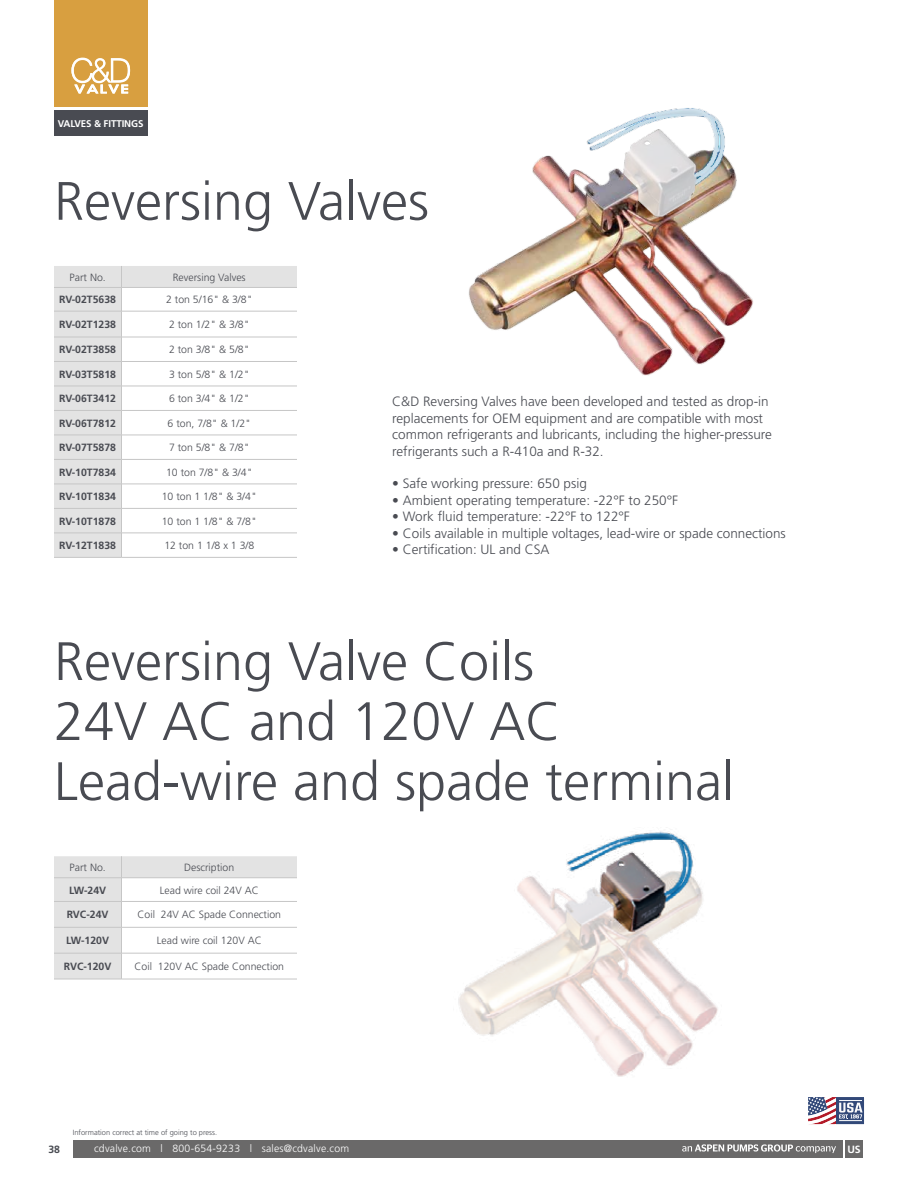
<style>
.page{position:relative;width:918px;height:1188px;background:#fff}
.page>*{position:absolute;margin:0;border:0;box-sizing:border-box;transform-origin:0 0}
.t1{font:300 54px/60px "Frutiger LT Pro";color:#494b52}
.t2{font:300 13.5px/16.5px "Frutiger LT Pro";color:#494b52}
.t3{font:300 10.5px "Frutiger LT Pro";color:#494b52}
.t4{font:700 10.5px "Frutiger LT Pro";color:#494b52}
.t5{font:300 10.5px "Frutiger LT Pro";letter-spacing:.02em;color:#fff}
.t6{font:700 10.5px "Frutiger LT Pro";color:#fff}
.t7{font:700 9.75px "Frutiger LT Pro";letter-spacing:-.01em;color:#fff}
.t8{font:300 7.5px "Frutiger LT Pro";color:#494b52}
</style>
<div class="page">
<div style="left:73px;top:1140px;width:769px;height:17px;background:#6a6969"></div>
<div style="left:846px;top:1140px;width:17px;height:17px;background:#6a6969"></div>
<div style="left:806px;top:1095px;width:60px;height:30px;border:2px solid #fff"></div>
<svg style="left:807px;top:1096px;width:56px;height:29px"></svg>
<svg style="left:682px;top:1144px;width:154px;height:9px"></svg>
<svg style="left:54px;top:0;width:94px;height:136px;background:#bf9653"></svg>
<img style="left:458px;top:831px;width:260px;height:246px">
<svg style="left:54px;top:266px;width:243px;height:291px"></svg>
<hr style="left:54px;top:287px;width:68px;height:1px;background:#c6c6c6">
<hr style="left:122px;top:287px;width:175px;height:1px;background:#c6c6c6">
<svg style="left:121px;top:266px;width:1px;height:291px"></svg>
<hr style="left:54px;top:311px;width:68px;height:1px;background:#c6c6c6">
<hr style="left:122px;top:311px;width:175px;height:1px;background:#c6c6c6">
<hr style="left:54px;top:337px;width:68px;height:1px;background:#c6c6c6">
<hr style="left:122px;top:337px;width:175px;height:1px;background:#c6c6c6">
<hr style="left:54px;top:361px;width:68px;height:1px;background:#c6c6c6">
<hr style="left:122px;top:361px;width:175px;height:1px;background:#c6c6c6">
<hr style="left:54px;top:386px;width:68px;height:1px;background:#c6c6c6">
<hr style="left:122px;top:386px;width:175px;height:1px;background:#c6c6c6">
<hr style="left:54px;top:410px;width:68px;height:1px;background:#c6c6c6">
<hr style="left:122px;top:410px;width:175px;height:1px;background:#c6c6c6">
<hr style="left:54px;top:435px;width:68px;height:1px;background:#c6c6c6">
<hr style="left:122px;top:435px;width:175px;height:1px;background:#c6c6c6">
<hr style="left:54px;top:459px;width:68px;height:1px;background:#c6c6c6">
<hr style="left:122px;top:459px;width:175px;height:1px;background:#c6c6c6">
<hr style="left:54px;top:484px;width:68px;height:1px;background:#c6c6c6">
<hr style="left:122px;top:484px;width:175px;height:1px;background:#c6c6c6">
<hr style="left:54px;top:508px;width:68px;height:1px;background:#c6c6c6">
<hr style="left:122px;top:508px;width:175px;height:1px;background:#c6c6c6">
<hr style="left:54px;top:533px;width:68px;height:1px;background:#c6c6c6">
<hr style="left:122px;top:533px;width:175px;height:1px;background:#c6c6c6">
<hr style="left:54px;top:557px;width:68px;height:1px;background:#c6c6c6">
<hr style="left:122px;top:557px;width:175px;height:1px;background:#c6c6c6">
<svg style="left:54px;top:856px;width:243px;height:123px"></svg>
<hr style="left:54px;top:901px;width:68px;height:1px;background:#c6c6c6">
<hr style="left:122px;top:901px;width:175px;height:1px;background:#c6c6c6">
<hr style="left:54px;top:953px;width:68px;height:1px;background:#c6c6c6">
<hr style="left:122px;top:953px;width:175px;height:1px;background:#c6c6c6">
<hr style="left:54px;top:979px;width:68px;height:1px;background:#c6c6c6">
<hr style="left:122px;top:979px;width:175px;height:1px;background:#c6c6c6">
<img style="left:469px;top:108px;width:284px;height:268px">
<p class="t7" style="left:58px;top:118px;width:87px">VALVES &amp; FITTINGS</p>
<h1 class="t1" style="left:54px;top:171px;width:377px">Reversing Valves</h1>
<p class="t3" style="left:70px;top:271px;width:38px">Part No.</p>
<p class="t3" style="left:173px;top:271px;width:74px">Reversing Valves</p>
<p class="t4" style="left:59px;top:293px;width:59px">RV-02T5638</p>
<p class="t3" style="left:166px;top:293px;width:88px">2 ton 5/16" &amp; 3/8"</p>
<p class="t4" style="left:59px;top:318px;width:59px">RV-02T1238</p>
<p class="t3" style="left:169px;top:318px;width:82px">2 ton 1/2" &amp; 3/8"</p>
<p class="t4" style="left:59px;top:343px;width:59px">RV-02T3858</p>
<p class="t3" style="left:169px;top:343px;width:82px">2 ton 3/8" &amp; 5/8"</p>
<p class="t4" style="left:59px;top:368px;width:59px">RV-03T5818</p>
<p class="t3" style="left:169px;top:368px;width:82px">3 ton 5/8" &amp; 1/2"</p>
<p class="t4" style="left:59px;top:392px;width:59px">RV-06T3412</p>
<p class="t3" style="left:169px;top:392px;width:82px">6 ton 3/4" &amp; 1/2"</p>
<p class="t4" style="left:59px;top:417px;width:59px">RV-06T7812</p>
<p class="t3" style="left:168px;top:417px;width:85px">6 ton, 7/8" &amp; 1/2"</p>
<p class="t4" style="left:59px;top:441px;width:59px">RV-07T5878</p>
<p class="t3" style="left:169px;top:441px;width:82px">7 ton 5/8" &amp; 7/8"</p>
<p class="t4" style="left:59px;top:466px;width:59px">RV-10T7834</p>
<p class="t3" style="left:166px;top:466px;width:88px">10 ton 7/8" &amp; 3/4"</p>
<p class="t4" style="left:59px;top:490px;width:59px">RV-10T1834</p>
<p class="t3" style="left:162px;top:490px;width:97px">10 ton 1 1/8" &amp; 3/4"</p>
<p class="t4" style="left:59px;top:515px;width:59px">RV-10T1878</p>
<p class="t3" style="left:162px;top:515px;width:97px">10 ton 1 1/8" &amp; 7/8"</p>
<p class="t4" style="left:59px;top:539px;width:59px">RV-12T1838</p>
<p class="t3" style="left:164px;top:539px;width:91px">12 ton 1 1/8 x 1 3/8</p>
<p class="t2" style="left:392px;top:393px;width:381px">C&amp;D Reversing Valves have been developed and tested as drop-in replacements for OEM equipment and are compatible with most common refrigerants and lubricants, including the higher-pressure refrigerants such a R-410a and R-32.</p>
<p class="t2" style="left:392px;top:476px;width:196px">• Safe working pressure: 650 psig</p>
<p class="t2" style="left:392px;top:492px;width:287px">• Ambient operating temperature: -22°F to 250°F</p>
<p class="t2" style="left:392px;top:509px;width:239px">• Work fluid temperature: -22°F to 122°F</p>
<p class="t2" style="left:392px;top:525px;width:395px">• Coils available in multiple voltages, lead-wire or spade connections</p>
<p class="t2" style="left:392px;top:542px;width:159px">• Certification: UL and CSA</p>
<h1 class="t1" style="left:54px;top:632px;width:682px">Reversing Valve Coils<br>24V AC and 120V AC<br>Lead-wire and spade terminal</h1>
<p class="t3" style="left:70px;top:861px;width:38px">Part No.</p>
<p class="t3" style="left:184px;top:861px;width:52px">Description</p>
<p class="t4" style="left:69px;top:884px;width:39px">LW-24V</p>
<p class="t3" style="left:160px;top:884px;width:100px">Lead wire coil 24V AC</p>
<p class="t4" style="left:67px;top:909px;width:43px">RVC-24V</p>
<p class="t3" style="left:138px;top:909px;width:145px">Coil 24V AC Spade Connection</p>
<p class="t4" style="left:66px;top:934px;width:44px">LW-120V</p>
<p class="t3" style="left:157px;top:934px;width:106px">Lead wire coil 120V AC</p>
<p class="t4" style="left:64px;top:960px;width:49px">RVC-120V</p>
<p class="t3" style="left:135px;top:960px;width:151px">Coil 120V AC Spade Connection</p>
<p class="t8" style="left:73px;top:1128px;width:146px">Information correct at time of going to press.</p>
<p class="t4" style="left:48px;top:1143px;width:13px">38</p>
<p class="t5" style="left:94px;top:1142px;width:257px">cdvalve.com l 800-654-9233 l sales@cdvalve.com</p>
<p class="t6" style="left:847px;top:1143px;width:15px">US</p>
</div>
